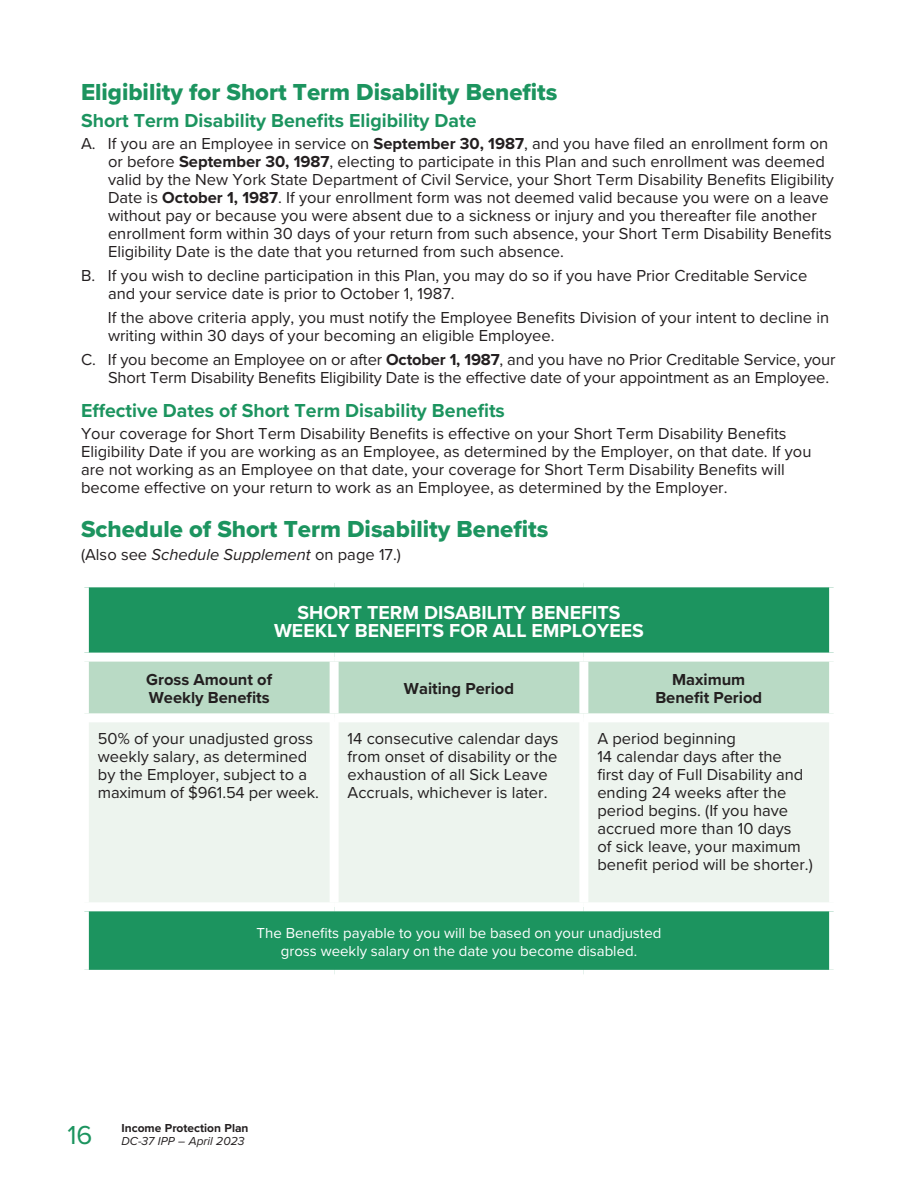
<style>
.page{position:relative;width:918px;height:1188px;background:#fff}
.page>*{position:absolute;margin:0;border:0;box-sizing:border-box;transform-origin:0 0}
.t1{font:27px "Proxima Nova";color:#1c945f}
._2023_IPP_H1_Headlin{font:24px "Proxima Nova Extrabld";color:#1c945f}
._2023_Table_Header{font:700 19.5px/18px "Proxima Nova";color:#fff;text-align:center}
._2023_IPP_H3_13_13{font:700 19.5px "Proxima Nova";color:#1c945f}
._2023_IPP_H3_13_13_a{font:700 19.5px "Proxima Nova";color:#1c945f}
._2023_IPP_level_1_IP{font:16.5px/18px "Proxima Nova";color:#231f20}
._2023_IPP_body{font:16.5px/18px "Proxima Nova";color:#231f20}
._2023_Header_White_B{font:700 16.5px/18px "Proxima Nova";color:#231f20}
._2023_IPP_Footnote-t{font:15px/18px "Proxima Nova";color:#fff;text-align:center}
.t2{font:700 12px "Proxima Nova";color:#231f20}
.t3{font:italic 12px "Proxima Nova";color:#231f20}
.s1{font-weight:700}
.s2{font-style:italic}
</style>
<div class="page">
<div style="left:89px;top:587px;width:740px;height:383px;background:#1c945f"></div>
<div style="left:89px;top:662px;width:740px;height:51px;background:#b9dac5"></div>
<div style="left:89px;top:722px;width:740px;height:180px;background:#edf4ee"></div>
<div style="left:330px;top:722px;width:9px;height:180px;background:#fff"></div>
<div style="left:579px;top:722px;width:9px;height:180px;background:#fff"></div>
<div style="left:330px;top:662px;width:9px;height:51px;background:#fff"></div>
<div style="left:579px;top:662px;width:9px;height:51px;background:#fff"></div>
<div style="left:80px;top:902px;width:254px;height:9px;background:#fff"></div>
<div style="left:334px;top:902px;width:250px;height:9px;background:#fff"></div>
<div style="left:584px;top:902px;width:254px;height:9px;background:#fff"></div>
<div style="left:80px;top:653px;width:254px;height:9px;background:#fff"></div>
<div style="left:334px;top:653px;width:250px;height:9px;background:#fff"></div>
<div style="left:584px;top:653px;width:254px;height:9px;background:#fff"></div>
<div style="left:80px;top:713px;width:254px;height:9px;background:#fff"></div>
<div style="left:334px;top:713px;width:250px;height:9px;background:#fff"></div>
<div style="left:584px;top:713px;width:254px;height:9px;background:#fff"></div>
<p class="_2023_IPP_H1_Headlin" style="left:81px;top:74px;width:478px">Eligibility for Short Term Disability Benefits</p>
<p class="_2023_IPP_H3_13_13_a" style="left:81px;top:106px;width:397px">Short Term Disability Benefits Eligibility Date</p>
<p class="_2023_IPP_level_1_IP" style="left:108px;top:134px;width:728px;text-indent:-27px">A. If you are an Employee in service on <span class="s1">September 30, 1987</span>, and you have filed an enrollment form on or before <span class="s1">September 30, 1987</span>, electing to participate in this Plan and such enrollment was deemed valid by the New York State Department of Civil Service, your Short Term Disability Benefits Eligibility Date is <span class="s1">October 1, 1987</span>. If your enrollment form was not deemed valid because you were on a leave without pay or because you were absent due to a sickness or injury and you thereafter file another enrollment form within 30 days of your return from such absence, your Short Term Disability Benefits Eligibility Date is the date that you returned from such absence.</p>
<p class="_2023_IPP_level_1_IP" style="left:108px;top:266px;width:701px;text-indent:-27px">B. If you wish to decline participation in this Plan, you may do so if you have Prior Creditable Service and your service date is prior to October 1, 1987.</p>
<p class="_2023_IPP_level_1_IP" style="left:108px;top:308px;width:723px">If the above criteria apply, you must notify the Employee Benefits Division of your intent to decline in writing within 30 days of your becoming an eligible Employee.</p>
<p class="_2023_IPP_level_1_IP" style="left:108px;top:350px;width:729px;text-indent:-27px">C. If you become an Employee on or after <span class="s1">October 1, 1987</span>, and you have no Prior Creditable Service, your<br>Short Term Disability Benefits Eligibility Date is the effective date of your appointment as an Employee.</p>
<p class="_2023_IPP_H3_13_13" style="left:81px;top:396px;width:425px">Effective Dates of Short Term Disability Benefits</p>
<p class="_2023_IPP_body" style="left:81px;top:424px;width:732px">Your coverage for Short Term Disability Benefits is effective on your Short Term Disability Benefits Eligibility Date if you are working as an Employee, as determined by the Employer, on that date. If you are not working as an Employee on that date, your coverage for Short Term Disability Benefits will become effective on your return to work as an Employee, as determined by the Employer.</p>
<p class="_2023_IPP_H1_Headlin" style="left:81px;top:511px;width:469px">Schedule of Short Term Disability Benefits</p>
<p class="_2023_IPP_body" style="left:81px;top:545px;width:322px">(Also see <span class="s2">Schedule Supplement</span> on page 17.)</p>
<p class="_2023_Table_Header" style="left:274px;top:603px;width:371px">SHORT TERM DISABILITY BENEFITS<br>WEEKLY BENEFITS FOR ALL EMPLOYEES</p>
<p class="_2023_Header_White_B" style="left:146px;top:670px;width:127px">Gross Amount of<br>Weekly Benefits</p>
<p class="_2023_Header_White_B" style="left:404px;top:679px;width:112px">Waiting Period</p>
<p class="_2023_Header_White_B" style="left:655px;top:670px;width:108px;text-align:center">Maximum<br>Benefit Period</p>
<p class="_2023_IPP_body" style="left:98px;top:729px;width:222px">50% of your unadjusted gross weekly salary, as determined by the Employer, subject to a maximum of $961.54 per week.</p>
<p class="_2023_IPP_body" style="left:348px;top:729px;width:212px">14 consecutive calendar days from onset of disability or the exhaustion of all Sick Leave<br>Accruals, whichever is later.</p>
<p class="_2023_IPP_body" style="left:597px;top:729px;width:217px">A period beginning<br>14 calendar days after the<br>first day of Full Disability and ending 24 weeks after the period begins. (If you have accrued more than 10 days<br>of sick leave, your maximum benefit period will be shorter.)</p>
<p class="_2023_IPP_Footnote-t" style="left:257px;top:923px;width:406px">The Benefits payable to you will be based on your unadjusted gross weekly salary on the date you become disabled.</p>
<h1 class="t1" style="left:68px;top:1115px;width:27px">16</h1>
<p class="t2" style="left:122px;top:1119px;width:129px">Income Protection Plan</p>
<p class="t3" style="left:122px;top:1133px;width:124px">DC-37 IPP – April 2023</p>
</div>
